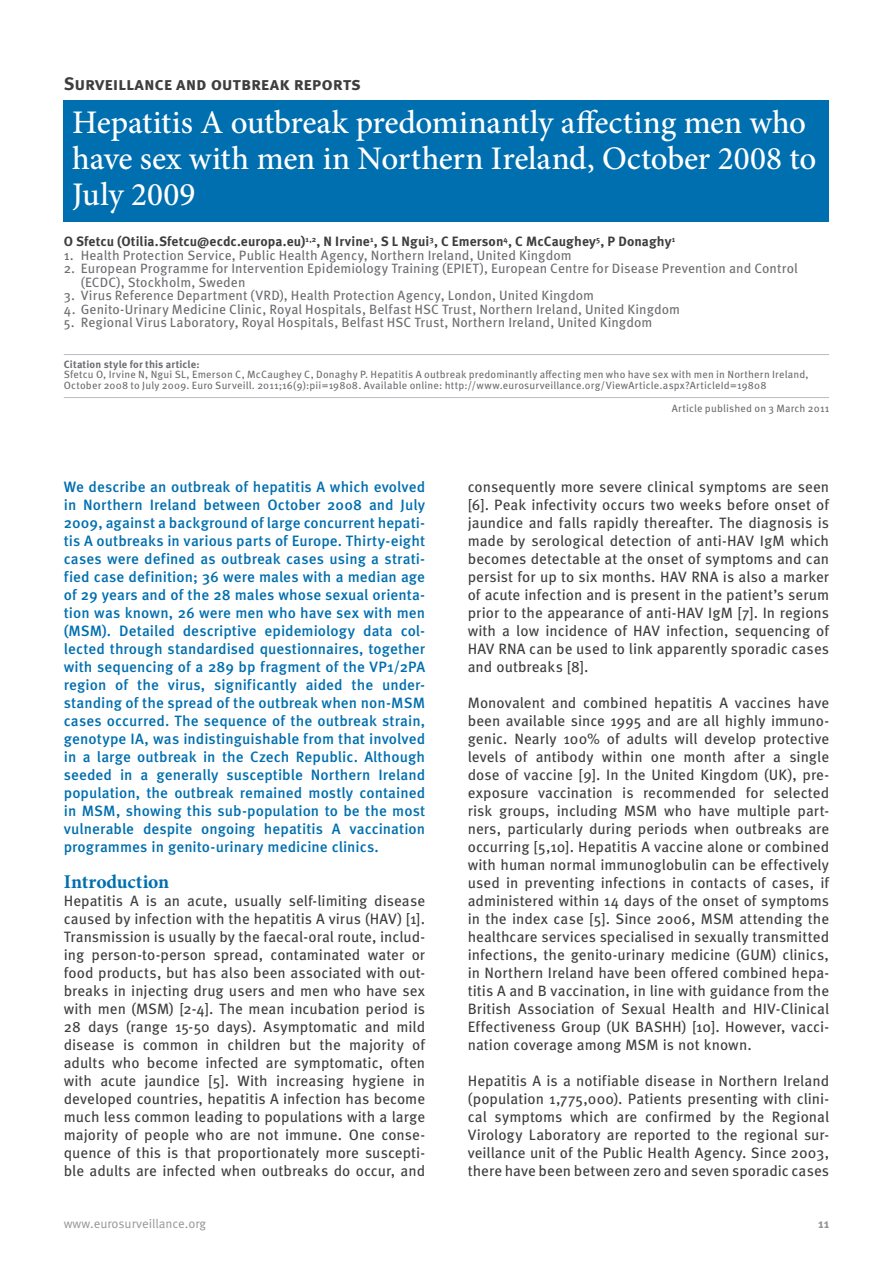
<style>
.page{position:relative;width:893px;height:1263px;background:#fff}
.page>*{position:absolute;margin:0;border:0;box-sizing:border-box;transform-origin:0 0}
.t1{font:500 33px/36px "Minion Pro";letter-spacing:-.005em;color:#fff}
.t2{font:700 19.5px "Minion Pro";letter-spacing:-.005em;color:#006faf}
.t3{font:700 18px "Meta Pro";color:#3e3e3f}
.t4{font:15px/18px "Meta Pro";letter-spacing:.005em;color:#3e3e3f;text-align:justify}
.t5{font:500 15px/18px "Meta Pro";color:#006faf;text-align:justify}
.t6{font:13.5px/13.5px "Meta Pro";letter-spacing:.01em;color:#6c6d70}
.t7{font:700 13.5px "Meta Pro";letter-spacing:.01em;color:#3e3e3f}
.t8{font:12.75px "Meta Pro";color:#939598}
.t9{font:700 12.75px "Meta Pro";color:#939598}
.t10{font:10.5px/10.5px "Meta Pro";letter-spacing:.015em;color:#6c6d70}
.t11{font:700 10.5px "Meta Pro";letter-spacing:.015em;color:#6c6d70}
</style>
<div class="page">
<hr style="left:64px;top:354px;width:765px;height:1px;background:#bcbdc0">
<hr style="left:64px;top:397px;width:765px;height:1px;background:#bcbdc0">
<div style="left:64px;top:100px;width:765px;height:122px;background:#006faf"></div>
<p class="t3" style="left:64px;top:72px;width:299px">Surveillance and outbreak reports</p>
<h1 class="t1" style="left:72px;top:104px;width:745px">Hepatitis A outbreak predominantly affecting men who have sex with men in Northern Ireland, October 2008 to<br>July 2009</h1>
<p class="t7" style="left:64px;top:233px;width:613px">O Sfetcu (Otilia.Sfetcu@ecdc.europa.eu)<sup>1,2</sup>, N Irvine<sup>1</sup>, S L Ngui<sup>3</sup>, C Emerson<sup>4</sup>, C McCaughey<sup>5</sup>, P Donaghy<sup>1</sup></p>
<p class="t6" style="left:64px;top:249px;width:509px">1. Health Protection Service, Public Health Agency, Northern Ireland, United Kingdom</p>
<p class="t6" style="left:81px;top:262px;width:718px;text-indent:-17px">2. European Programme for Intervention Epidemiology Training (EPIET), European Centre for Disease Prevention and Control (ECDC), Stockholm, Sweden</p>
<p class="t6" style="left:64px;top:289px;width:532px">3. Virus Reference Department (VRD), Health Protection Agency, London, United Kingdom</p>
<p class="t6" style="left:64px;top:303px;width:618px">4. Genito-Urinary Medicine Clinic, Royal Hospitals, Belfast HSC Trust, Northern Ireland, United Kingdom</p>
<p class="t6" style="left:64px;top:316px;width:590px">5. Regional Virus Laboratory, Royal Hospitals, Belfast HSC Trust, Northern Ireland, United Kingdom</p>
<p class="t11" style="left:64px;top:357px;width:137px">Citation style for this article:</p>
<p class="t10" style="left:64px;top:370px;width:746px">Sfetcu O, Irvine N, Ngui SL, Emerson C, McCaughey C, Donaghy P. Hepatitis A outbreak predominantly affecting men who have sex with men in Northern Ireland,<br>October 2008 to July 2009. Euro Surveill. 2011;16(9):pii=19808. Available online: http://www.eurosurveillance.org/ViewArticle.aspx?ArticleId=19808</p>
<p class="t10" style="left:672px;top:403px;width:159px">Article published on 3 March 2011</p>
<p class="t5" style="left:64px;top:478px;width:363px">We describe an outbreak of hepatitis A which evolved in Northern Ireland between October 2008 and July 2009, against a background of large concurrent hepati&shy;tis A outbreaks in various parts of Europe. Thirty-eight cases were defined as outbreak cases using a strati&shy;fied case definition; 36 were males with a median age of 29 years and of the 28 males whose sexual orienta&shy;tion was known, 26 were men who have sex with men (MSM). Detailed descriptive epidemiology data col&shy;lected through standardised questionnaires, together with sequencing of a 289 bp fragment of the VP1/2PA region of the virus, significantly aided the under&shy;standing of the spread of the outbreak when non-MSM cases occurred. The sequence of the outbreak strain, genotype IA, was indistinguishable from that involved in a large outbreak in the Czech Republic. Although seeded in a generally susceptible Northern Ireland population, the outbreak remained mostly contained in MSM, showing this sub-population to be the most vulnerable despite ongoing hepatitis A vaccination programmes in genito-urinary medicine clinics.</p>
<h2 class="t2" style="left:64px;top:868px;width:107px">Introduction</h2>
<p class="t4" style="left:64px;top:892px;width:363px">Hepatitis A is an acute, usually self-limiting disease caused by infection with the hepatitis A virus (HAV) [1].<br>Transmission is usually by the faecal-oral route, includ&shy;ing person-to-person spread, contaminated water or food products, but has also been associated with out&shy;breaks in injecting drug users and men who have sex with men (MSM) [2-4]. The mean incubation period is 28 days (range 15-50 days). Asymptomatic and mild disease is common in children but the majority of adults who become infected are symptomatic, often with acute jaundice [5]. With increasing hygiene in developed countries, hepatitis A infection has become much less common leading to populations with a large majority of people who are not immune. One conse&shy;quence of this is that proportionately more suscepti&shy;ble adults are infected when outbreaks do occur, and</p>
<p class="t4" style="left:468px;top:478px;width:363px">consequently more severe clinical symptoms are seen [6]. Peak infectivity occurs two weeks before onset of jaundice and falls rapidly thereafter. The diagnosis is made by serological detection of anti-HAV IgM which becomes detectable at the onset of symptoms and can persist for up to six months. HAV RNA is also a marker of acute infection and is present in the patient’s serum prior to the appearance of anti-HAV IgM [7]. In regions with a low incidence of HAV infection, sequencing of HAV RNA can be used to link apparently sporadic cases and outbreaks [8].</p>
<p class="t4" style="left:468px;top:694px;width:363px">Monovalent and combined hepatitis A vaccines have been available since 1995 and are all highly immuno&shy;genic. Nearly 100% of adults will develop protective levels of antibody within one month after a single dose of vaccine [9]. In the United Kingdom (UK), pre&shy;exposure vaccination is recommended for selected risk groups, including MSM who have multiple part&shy;ners, particularly during periods when outbreaks are occurring [5,10]. Hepatitis A vaccine alone or combined with human normal immunoglobulin can be effectively used in preventing infections in contacts of cases, if administered within 14 days of the onset of symptoms in the index case [5]. Since 2006, MSM attending the healthcare services specialised in sexually transmitted infections, the genito-urinary medicine (GUM) clinics, in Northern Ireland have been offered combined hepa&shy;titis A and B vaccination, in line with guidance from the British Association of Sexual Health and HIV-Clinical Effectiveness Group (UK BASHH) [10]. However, vacci&shy;nation coverage among MSM is not known.</p>
<p class="t4" style="left:468px;top:1072px;width:363px">Hepatitis A is a notifiable disease in Northern Ireland (population 1,775,000). Patients presenting with clini&shy;cal symptoms which are confirmed by the Regional Virology Laboratory are reported to the regional sur&shy;veillance unit of the Public Health Agency. Since 2003, there have been between zero and seven sporadic cases</p>
<p class="t8" style="left:64px;top:1215px;width:144px">www.eurosurveillance.org</p>
<p class="t9" style="left:818px;top:1215px;width:13px">11</p>
</div>
